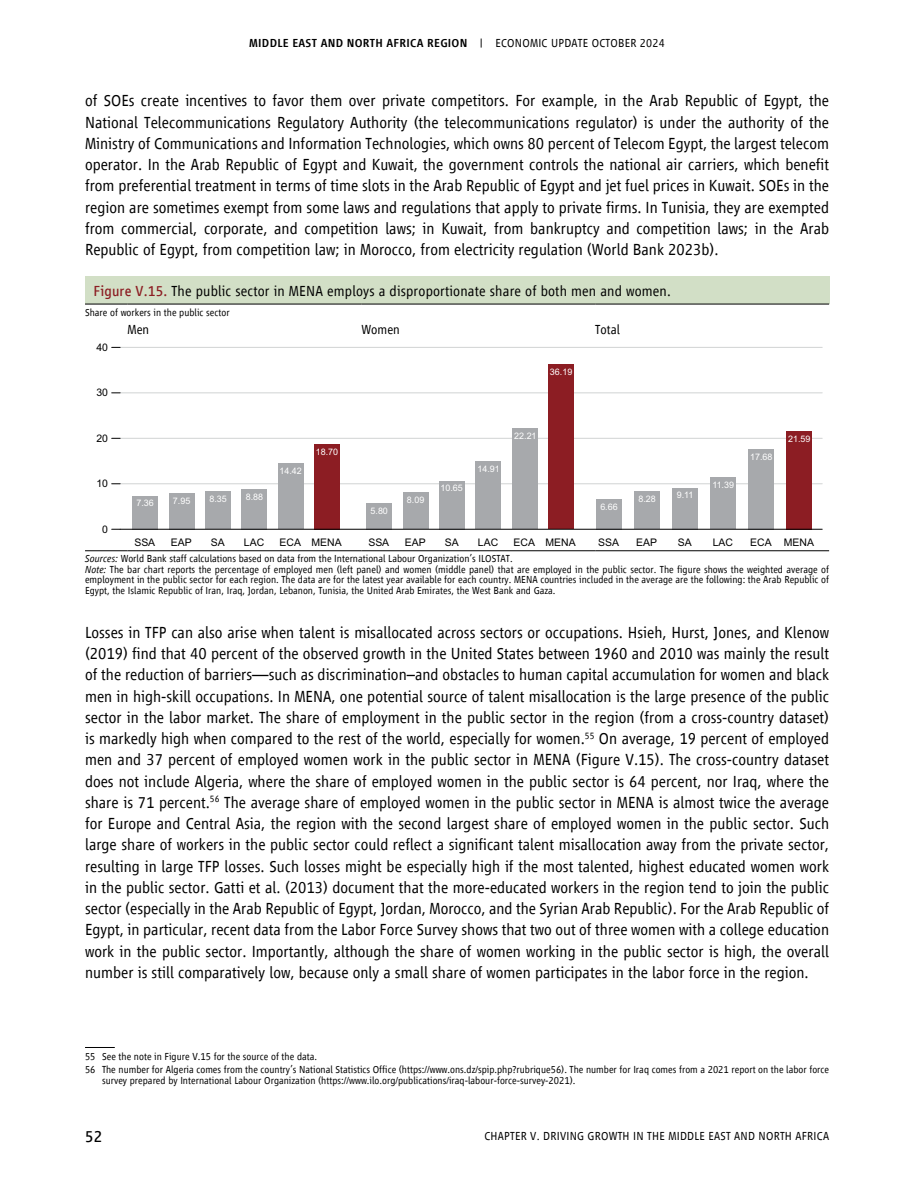
<style>
.page{position:relative;width:918px;height:1188px;background:#fff}
.page>*{position:absolute;margin:0;border:0;box-sizing:border-box;transform-origin:0 0}
.t1{font:300 16.5px/21.3px "Vialog LT Com";color:#000;text-align:justify}
.t2{font:16.5px "Vialog LT Com";color:#000}
.t3{font:300 15px "Vialog LT Com";letter-spacing:.01em;color:#000}
.t4{font:300 13.5px "Vialog LT Com";color:#000}
.t5{font:500 12px "Vialog LT Com";letter-spacing:.02em;color:#000}
.t6{font:300 12px "Vialog LT Com";letter-spacing:.02em;color:#000}
.t7{font:300 10.5px/10.5px "Vialog LT Com";color:#000}
.t8{font:10.5px "Arial";color:#000}
.t9{font:9px "Arial";color:#fff}
.s1{font-weight:300}
.s2{font-weight:400;color:#8c1e23}
.s3{font-style:italic}
</style>
<div class="page">
<div style="left:85px;top:276px;width:744px;height:28px;background:#d2dfc6"></div>
<hr style="left:85px;top:551px;width:43px;height:1px;background:#000">
<hr style="left:128px;top:551px;width:233px;height:1px;background:#000">
<hr style="left:361px;top:551px;width:234px;height:1px;background:#000">
<hr style="left:595px;top:551px;width:234px;height:1px;background:#000">
<hr style="left:85px;top:304px;width:43px;height:1px;background:#000">
<hr style="left:128px;top:304px;width:233px;height:1px;background:#000">
<hr style="left:361px;top:304px;width:234px;height:1px;background:#000">
<hr style="left:595px;top:304px;width:234px;height:1px;background:#000">
<hr style="left:120px;top:347px;width:702px;height:1px;background:#d1d3d4">
<hr style="left:120px;top:438px;width:702px;height:1px;background:#d1d3d4">
<hr style="left:120px;top:393px;width:702px;height:1px;background:#d1d3d4">
<hr style="left:120px;top:484px;width:702px;height:1px;background:#d1d3d4">
<div style="left:314px;top:444px;width:26px;height:85px;background:#8c1d23"></div>
<div style="left:133px;top:496px;width:25px;height:33px;background:#a7a9ac"></div>
<div style="left:367px;top:503px;width:25px;height:26px;background:#a7a9ac"></div>
<div style="left:596px;top:499px;width:26px;height:30px;background:#a7a9ac"></div>
<div style="left:169px;top:493px;width:25px;height:36px;background:#a7a9ac"></div>
<div style="left:403px;top:492px;width:25px;height:37px;background:#a7a9ac"></div>
<div style="left:634px;top:492px;width:26px;height:37px;background:#a7a9ac"></div>
<div style="left:205px;top:491px;width:26px;height:38px;background:#a7a9ac"></div>
<div style="left:439px;top:481px;width:26px;height:48px;background:#a7a9ac"></div>
<div style="left:672px;top:488px;width:26px;height:41px;background:#a7a9ac"></div>
<div style="left:242px;top:489px;width:25px;height:40px;background:#a7a9ac"></div>
<div style="left:476px;top:461px;width:25px;height:68px;background:#a7a9ac"></div>
<div style="left:711px;top:477px;width:25px;height:52px;background:#a7a9ac"></div>
<div style="left:278px;top:464px;width:25px;height:65px;background:#a7a9ac"></div>
<div style="left:512px;top:428px;width:25px;height:101px;background:#a7a9ac"></div>
<div style="left:749px;top:449px;width:25px;height:80px;background:#a7a9ac"></div>
<div style="left:548px;top:365px;width:26px;height:164px;background:#8c1d23"></div>
<div style="left:787px;top:431px;width:25px;height:98px;background:#8c1d23"></div>
<hr style="left:120px;top:529px;width:702px;height:1px;background:#000">
<hr style="left:85px;top:1047px;width:30px;height:1px;background:#000">
<p class="t5" style="left:249px;top:36px;width:417px">MIDDLE EAST AND NORTH AFRICA REGION <span class="s1">| ECONOMIC UPDATE OCTOBER 2024</span></p>
<p class="t1" style="left:85px;top:90px;width:746px">of SOEs create incentives to favor them over private competitors. For example, in the Arab Republic of Egypt, the National Telecommunications Regulatory Authority (the telecommunications regulator) is under the authority of the Ministry of Communications and Information Technologies, which owns 80 percent of Telecom Egypt, the largest telecom operator. In the Arab Republic of Egypt and Kuwait, the government controls the national air carriers, which benefit from preferential treatment in terms of time slots in the Arab Republic of Egypt and jet fuel prices in Kuwait. SOEs in the region are sometimes exempt from some laws and regulations that apply to private firms. In Tunisia, they are exempted from commercial, corporate, and competition laws; in Kuwait, from bankruptcy and competition laws; in the Arab Republic of Egypt, from competition law; in Morocco, from electricity regulation (World Bank 2023b).</p>
<p class="t3" style="left:94px;top:282px;width:579px"><span class="s2">Figure V.15.</span> The public sector in MENA employs a disproportionate share of both men and women.</p>
<p class="t7" style="left:85px;top:307px;width:146px">Share of workers in the public sector</p>
<p class="t4" style="left:128px;top:322px;width:23px">Men</p>
<p class="t4" style="left:361px;top:322px;width:40px">Women</p>
<p class="t4" style="left:595px;top:322px;width:26px">Total</p>
<p class="t8" style="left:96px;top:343px;width:13px">40</p>
<p class="t8" style="left:96px;top:389px;width:13px">30</p>
<p class="t8" style="left:96px;top:434px;width:13px">20</p>
<p class="t8" style="left:96px;top:480px;width:13px">10</p>
<p class="t8" style="left:102px;top:525px;width:7px">0</p>
<p class="t8" style="left:134px;top:539px;width:22px">SSA</p>
<p class="t8" style="left:171px;top:539px;width:22px">EAP</p>
<p class="t8" style="left:211px;top:539px;width:15px">SA</p>
<p class="t8" style="left:244px;top:539px;width:22px">LAC</p>
<p class="t8" style="left:280px;top:539px;width:64px">ECA MENA</p>
<p class="t8" style="left:368px;top:539px;width:22px">SSA</p>
<p class="t8" style="left:405px;top:539px;width:22px">EAP</p>
<p class="t8" style="left:445px;top:539px;width:15px">SA</p>
<p class="t8" style="left:478px;top:539px;width:22px">LAC</p>
<p class="t8" style="left:514px;top:539px;width:64px">ECA MENA</p>
<p class="t8" style="left:598px;top:539px;width:22px">SSA</p>
<p class="t8" style="left:636px;top:539px;width:22px">EAP</p>
<p class="t8" style="left:678px;top:539px;width:15px">SA</p>
<p class="t8" style="left:713px;top:539px;width:22px">LAC</p>
<p class="t8" style="left:750px;top:539px;width:65px">ECA MENA</p>
<p class="t9" style="left:550px;top:369px;width:24px">36.19</p>
<p class="t9" style="left:514px;top:432px;width:24px">22.21</p>
<p class="t9" style="left:788px;top:435px;width:24px">21.59</p>
<p class="t9" style="left:316px;top:448px;width:24px">18.70</p>
<p class="t9" style="left:750px;top:453px;width:24px">17.68</p>
<p class="t9" style="left:477px;top:466px;width:24px">14.91</p>
<p class="t9" style="left:279px;top:468px;width:24px">14.42</p>
<p class="t9" style="left:712px;top:482px;width:23px">11.39</p>
<p class="t9" style="left:440px;top:485px;width:24px">10.65</p>
<p class="t9" style="left:677px;top:492px;width:18px">9.11</p>
<p class="t9" style="left:137px;top:500px;width:19px">7.36</p>
<p class="t9" style="left:173px;top:497px;width:19px">7.95</p>
<p class="t9" style="left:209px;top:495px;width:19px">8.35</p>
<p class="t9" style="left:246px;top:493px;width:19px">8.88</p>
<p class="t9" style="left:407px;top:497px;width:19px">8.09</p>
<p class="t9" style="left:638px;top:496px;width:19px">8.28</p>
<p class="t9" style="left:600px;top:503px;width:19px">6.66</p>
<p class="t9" style="left:371px;top:507px;width:19px">5.80</p>
<p class="t7" style="left:85px;top:554px;width:746px"><span class="s3">Sources:</span> World Bank staff calculations based on data from the International Labour Organization’s ILOSTAT.<br><span class="s3">Note:</span> The bar chart reports the percentage of employed men (left panel) and women (middle panel) that are employed in the public sector. The figure shows the weighted average of employment in the public sector for each region. The data are for the latest year available for each country. MENA countries included in the average are the following: the Arab Republic of Egypt, the Islamic Republic of Iran, Iraq, Jordan, Lebanon, Tunisia, the United Arab Emirates, the West Bank and Gaza.</p>
<p class="t1" style="left:85px;top:622px;width:746px">Losses in TFP can also arise when talent is misallocated across sectors or occupations. Hsieh, Hurst, Jones, and Klenow (2019) find that 40 percent of the observed growth in the United States between 1960 and 2010 was mainly the result of the reduction of barriers—such as discrimination–and obstacles to human capital accumulation for women and black men in high-skill occupations. In MENA, one potential source of talent misallocation is the large presence of the public sector in the labor market. The share of employment in the public sector in the region (from a cross-country dataset) is markedly high when compared to the rest of the world, especially for women.<sup>55</sup> On average, 19 percent of employed men and 37 percent of employed women work in the public sector in MENA (Figure V.15). The cross-country dataset does not include Algeria, where the share of employed women in the public sector is 64 percent, nor Iraq, where the share is 71 percent.<sup>56</sup> The average share of employed women in the public sector in MENA is almost twice the average for Europe and Central Asia, the region with the second largest share of employed women in the public sector. Such large share of workers in the public sector could reflect a significant talent misallocation away from the private sector, resulting in large TFP losses. Such losses might be especially high if the most talented, highest educated women work in the public sector. Gatti et al. (2013) document that the more-educated workers in the region tend to join the public sector (especially in the Arab Republic of Egypt, Jordan, Morocco, and the Syrian Arab Republic). For the Arab Republic of Egypt, in particular, recent data from the Labor Force Survey shows that two out of three women with a college education work in the public sector. Importantly, although the share of women working in the public sector is high, the overall number is still comparatively low, because only a small share of women participates in the labor force in the region.</p>
<p class="t7" style="left:85px;top:1050px;width:746px;line-height:12.8px">55 See the note in Figure V.15 for the source of the data.<br>56 The number for Algeria comes from the country’s National Statistics Office (https://www.ons.dz/spip.php?rubrique56). The number for Iraq comes from a 2021 report on the labor force</p>
<p class="t7" style="left:102px;top:1076px;width:475px">survey prepared by International Labour Organization (https://www.ilo.org/publications/iraq-labour-force-survey-2021).</p>
<p class="t2" style="left:85px;top:1127px;width:19px">52</p>
<p class="t6" style="left:484px;top:1130px;width:14px">Chapter</p>
<p class="t6" style="left:530px;top:1130px;width:27px">V. Driving</p>
<p class="t6" style="left:588px;top:1130px;width:8px">growth</p>
<p class="t6" style="left:633px;top:1130px;width:21px">in the</p>
<p class="t6" style="left:668px;top:1130px;width:15px">Middle</p>
<p class="t6" style="left:708px;top:1130px;width:34px">East and</p>
<p class="t6" style="left:759px;top:1130px;width:15px">North</p>
<p class="t6" style="left:796px;top:1130px;width:13px">Africa</p>
</div>
